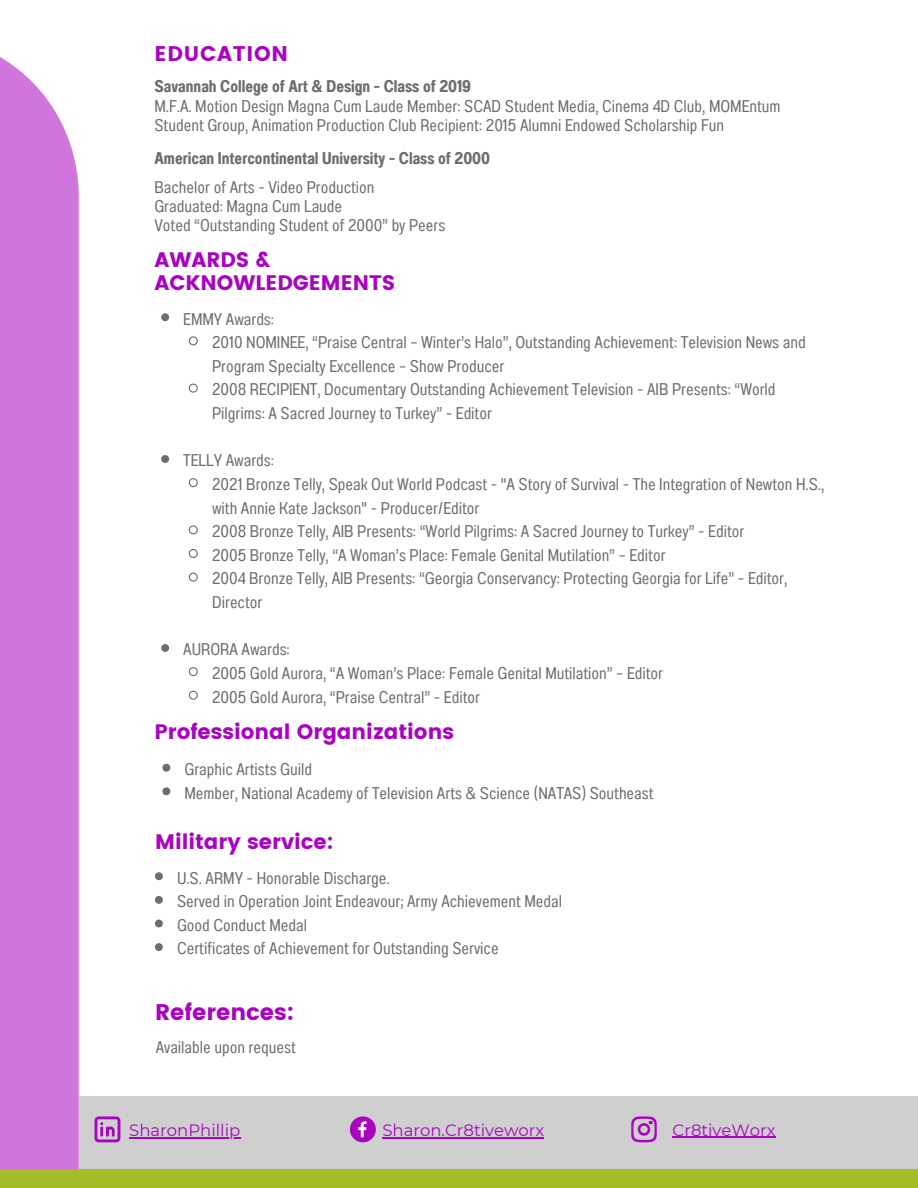
<style>
.page{position:relative;width:918px;height:1188px;background:#fff}
.page>*{position:absolute;margin:0;border:0;box-sizing:border-box;transform-origin:0 0}
.t1{font:22.65px "Poppins";color:#a904bf}
.t2{font:21.15px "Poppins";letter-spacing:.04em;color:#a904bf}
.t3{font:21px/22.5px "Poppins";color:#a904bf}
.t4{font:16.95px/23.7px "Anantason Wd 62";color:#6d6d6d}
.t5{font:16.95px "Anantason Bold Wd 62";color:#6d6d6d}
.t6{font:16.5px "Montserrat";color:#a904bf}
</style>
<div class="page">
<div style="left:0;top:35px;width:79px;height:1153px;background:#cf75db"></div>
<div style="left:79px;top:1096px;width:839px;height:74px;background:#cfcfcf"></div>
<svg style="left:95px;top:1116px;width:25px;height:26px"></svg>
<svg style="left:350px;top:1116px;width:26px;height:26px"></svg>
<svg style="left:631px;top:1116px;width:26px;height:26px"></svg>
<svg style="left:161px;top:313px;width:8px;height:8px"></svg>
<svg style="left:188px;top:336px;width:10px;height:10px"></svg>
<svg style="left:188px;top:383px;width:10px;height:10px"></svg>
<svg style="left:161px;top:455px;width:8px;height:8px"></svg>
<svg style="left:188px;top:478px;width:10px;height:10px"></svg>
<svg style="left:188px;top:525px;width:10px;height:10px"></svg>
<svg style="left:188px;top:549px;width:10px;height:9px"></svg>
<svg style="left:188px;top:572px;width:10px;height:10px"></svg>
<svg style="left:161px;top:644px;width:8px;height:8px"></svg>
<svg style="left:188px;top:667px;width:10px;height:10px"></svg>
<svg style="left:188px;top:690px;width:10px;height:10px"></svg>
<svg style="left:162px;top:764px;width:8px;height:8px"></svg>
<svg style="left:162px;top:787px;width:8px;height:8px"></svg>
<svg style="left:155px;top:872px;width:8px;height:8px"></svg>
<svg style="left:155px;top:896px;width:8px;height:8px"></svg>
<svg style="left:155px;top:920px;width:8px;height:7px"></svg>
<svg style="left:155px;top:943px;width:8px;height:8px"></svg>
<hr style="left:382px;top:1137px;width:162px;height:1px;background:#a904bf">
<hr style="left:129px;top:1137px;width:111px;height:1px;background:#a904bf">
<hr style="left:673px;top:1137px;width:103px;height:1px;background:#a904bf">
<div style="left:0;top:1170px;width:918px;height:18px;background:#a4be2a"></div>
<p class="t2" style="left:154px;top:41px;width:135px">EDUCATION</p>
<p class="t5" style="left:154px;top:76px;width:318px">Savannah College of Art &amp; Design - Class of 2019</p>
<p class="t4" style="left:154px;top:96px;width:628px;line-height:19px">M.F.A. Motion Design Magna Cum Laude Member: SCAD Student Media, Cinema 4D Club, MOMEntum<br>Student Group, Animation Production Club Recipient: 2015 Alumni Endowed Scholarship Fun</p>
<p class="t5" style="left:154px;top:148px;width:337px">American Intercontinental University - Class of 2000</p>
<p class="t4" style="left:154px;top:177px;width:292px;line-height:19.2px">Bachelor of Arts - Video Production<br>Graduated: Magna Cum Laude<br>Voted “Outstanding Student of 2000” by Peers</p>
<p class="t3" style="left:154px;top:249px;width:243px">AWARDS &amp;<br>ACKNOWLEDGEMENTS</p>
<p class="t4" style="left:212px;top:307px;width:595px;text-indent:-29px">EMMY Awards:<br>2010 NOMINEE, “Praise Central – Winter’s Halo”, Outstanding Achievement: Television News and Program Specialty Excellence – Show Producer<br>2008 RECIPIENT, Documentary Outstanding Achievement Television - AIB Presents: “World Pilgrims: A Sacred Journey to Turkey” - Editor</p>
<p class="t4" style="left:212px;top:449px;width:614px;text-indent:-29px">TELLY Awards:<br>2021 Bronze Telly, Speak Out World Podcast - "A Story of Survival - The Integration of Newton H.S., with Annie Kate Jackson" - Producer/Editor<br>2008 Bronze Telly, AIB Presents: “World Pilgrims: A Sacred Journey to Turkey” - Editor<br>2005 Bronze Telly, “A Woman’s Place: Female Genital Mutilation” – Editor<br>2004 Bronze Telly, AIB Presents: “Georgia Conservancy: Protecting Georgia for Life” - Editor, Director</p>
<p class="t4" style="left:212px;top:638px;width:453px;text-indent:-29px">AURORA Awards:<br>2005 Gold Aurora, “A Woman’s Place: Female Genital Mutilation” – Editor<br>2005 Gold Aurora, “Praise Central” - Editor</p>
<p class="t3" style="left:154px;top:721px;width:301px">Professional Organizations</p>
<p class="t4" style="left:185px;top:757px;width:471px">Graphic Artists Guild<br>Member, National Academy of Television Arts &amp; Science (NATAS) Southeast</p>
<p class="t3" style="left:155px;top:830px;width:180px">Military service:</p>
<p class="t4" style="left:177px;top:866px;width:387px">U.S. ARMY - Honorable Discharge.<br>Served in Operation Joint Endeavour; Army Achievement Medal Good Conduct Medal<br>Certificates of Achievement for Outstanding Service</p>
<h1 class="t1" style="left:155px;top:999px;width:140px">References:</h1>
<p class="t4" style="left:156px;top:1035px;width:142px">Available upon request</p>
<p class="t6" style="left:129px;top:1120px;width:113px">SharonPhillip</p>
<p class="t6" style="left:382px;top:1120px;width:163px">Sharon.Cr8tiveworx</p>
<p class="t6" style="left:673px;top:1120px;width:105px">Cr8tiveWorx</p>
</div>
